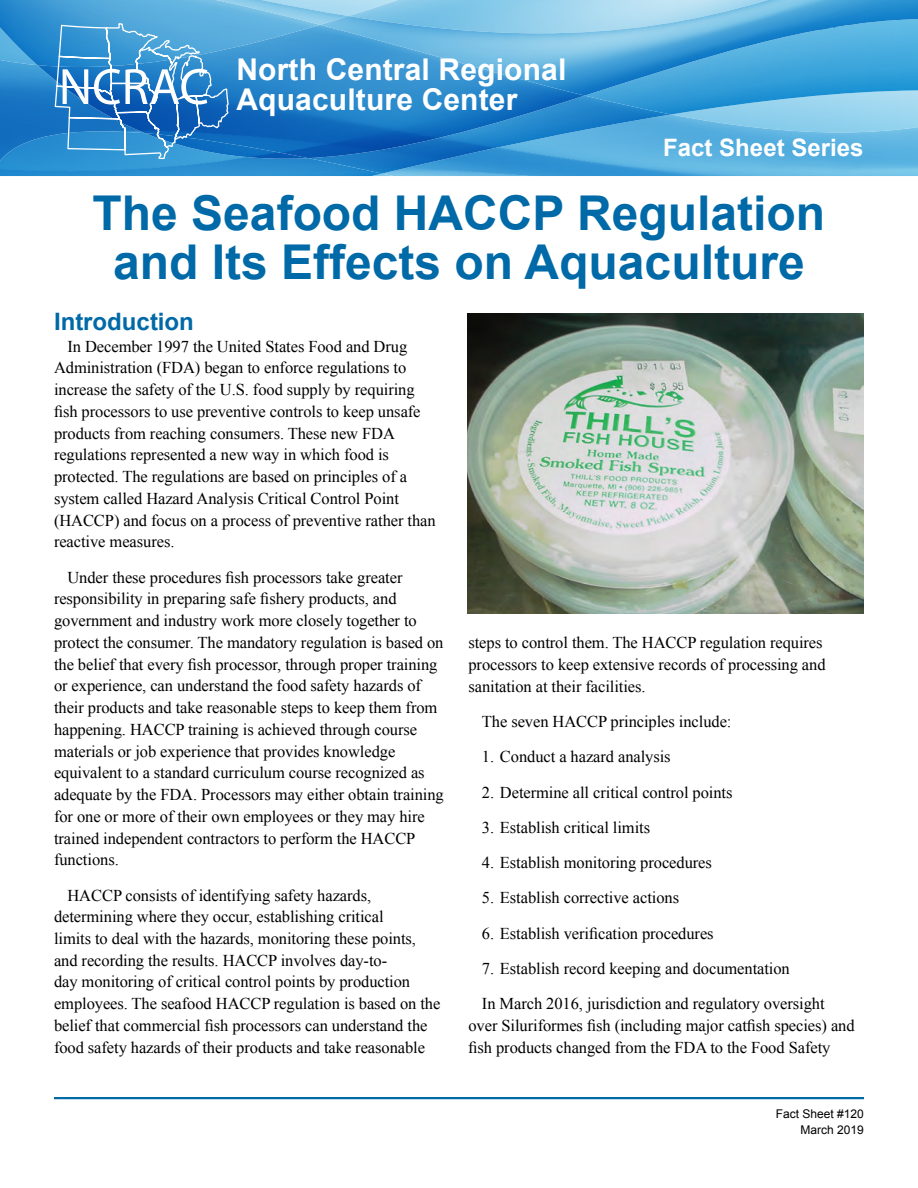
<style>
.page{position:relative;width:918px;height:1188px;background:#fff}
.page>*{position:absolute;margin:0;border:0;box-sizing:border-box;transform-origin:0 0}
.t1{font:700 48px/49.5px "Arial";color:#0069a7;text-align:center}
.t2{font:700 30px "Arial";letter-spacing:.005em;color:#fff}
.t3{font:700 24px "Arial";color:#fff}
.subhead_1{font:700 24px "Arial";color:#0069a7}
.body_copy{font:16.5px/21.8px "Times New Roman";letter-spacing:-.005em;color:#000}
.t4{font:12px "Arial";color:#000}
</style>
<div class="page">
<img style="left:0;top:159px;width:918px;height:17px">
<img style="left:0;top:67px;width:671px;height:107px">
<img style="left:229px;top:0;width:689px;height:159px">
<img style="left:0;top:0;width:320px;height:67px">
<img style="left:37px;top:25px;width:548px;height:133px">
<svg style="left:55px;top:23px;width:174px;height:136px"></svg>
<hr style="left:54px;top:1097px;width:810px;height:2px;background:#0069a7">
<img style="left:468px;top:313px;width:396px;height:300px">
<p class="t2" style="left:237px;top:50px;width:331px">North Central Regional</p>
<p class="t2" style="left:237px;top:80px;width:282px">Aquaculture Center</p>
<p class="t3" style="left:663px;top:131px;width:202px">Fact Sheet Series</p>
<p class="t1" style="left:93px;top:190px;width:734px">The Seafood HACCP Regulation and Its Effects on Aquaculture</p>
<p class="subhead_1" style="left:54px;top:305px;width:141px">Introduction</p>
<p class="body_copy" style="left:54px;top:335px;width:383px;text-indent:13px">In December 1997 the United States Food and Drug Administration (FDA) began to enforce regulations to increase the safety of the U.S. food supply by requiring fish processors to use preventive controls to keep unsafe products from reaching consumers. These new FDA regulations represented a new way in which food is protected. The regulations are based on principles of a system called Hazard Analysis Critical Control Point (HACCP) and focus on a process of preventive rather than reactive measures.</p>
<p class="body_copy" style="left:54px;top:566px;width:391px;text-indent:13px">Under these procedures fish processors take greater responsibility in preparing safe fishery products, and government and industry work more closely together to protect the consumer. The mandatory regulation is based on the belief that every fish processor, through proper training or experience, can understand the food safety hazards of their products and take reasonable steps to keep them from happening. HACCP training is achieved through course materials or job experience that provides knowledge equivalent to a standard curriculum course recognized as adequate by the FDA. Processors may either obtain training for one or more of their own employees or they may hire trained independent contractors to perform the HACCP functions.</p>
<p class="body_copy" style="left:54px;top:884px;width:388px;text-indent:13px">HACCP consists of identifying safety hazards, determining where they occur, establishing critical<br>limits to deal with the hazards, monitoring these points, and recording the results. HACCP involves day-to-<br>day monitoring of critical control points by production employees. The seafood HACCP regulation is based on the belief that commercial fish processors can understand the food safety hazards of their products and take reasonable</p>
<p class="body_copy" style="left:468px;top:632px;width:359px">steps to control them. The HACCP regulation requires processors to keep extensive records of processing and sanitation at their facilities.</p>
<p class="body_copy" style="left:482px;top:710px;width:251px">The seven HACCP principles include:</p>
<p class="body_copy" style="left:482px;top:746px;width:190px">1. Conduct a hazard analysis</p>
<p class="body_copy" style="left:482px;top:781px;width:252px">2. Determine all critical control points</p>
<p class="body_copy" style="left:482px;top:816px;width:170px">3. Establish critical limits</p>
<p class="body_copy" style="left:482px;top:851px;width:232px">4. Establish monitoring procedures</p>
<p class="body_copy" style="left:482px;top:887px;width:199px">5. Establish corrective actions</p>
<p class="body_copy" style="left:482px;top:922px;width:233px">6. Establish verification procedures</p>
<p class="body_copy" style="left:482px;top:957px;width:309px">7. Establish record keeping and documentation</p>
<p class="body_copy" style="left:468px;top:992px;width:388px;text-indent:13px">In March 2016, jurisdiction and regulatory oversight over Siluriformes fish (including major catfish species) and fish products changed from the FDA to the Food Safety</p>
<p class="t4" style="left:776px;top:1106px;width:90px">Fact Sheet #120</p>
<p class="t4" style="left:801px;top:1122px;width:65px">March 2019</p>
</div>
